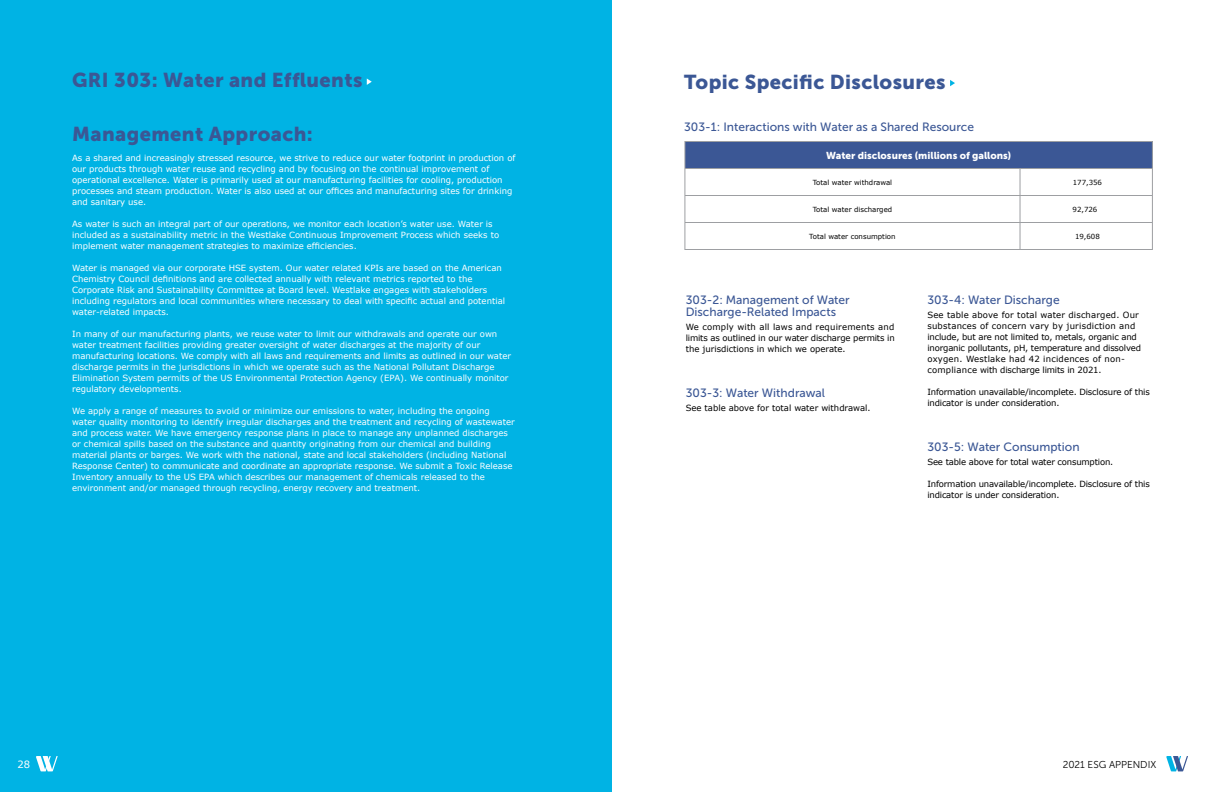
<style>
.page{position:relative;width:1224px;height:792px;background:#fff}
.page>*{position:absolute;margin:0;border:0;box-sizing:border-box;transform-origin:0 0}
.t1{font:20px "Museo Sans 900";letter-spacing:.02em;color:#3b5795}
.t2{font:12px/12px "Museo Sans 500";color:#3b5795}
.t3{font:10px "Museo Sans 900";color:#fff}
.t4{font:10px "Museo Sans 300";color:#000}
.t5{font:10px "Verdana";color:#fff}
.t6{font:8.5px/11px "Verdana";color:#fff}
.t7{font:8.5px/11px "Verdana";letter-spacing:-.02em;color:#000}
.t8{font:8.5px/11px "Verdana";letter-spacing:.015em;color:#000}
.t9{font:8.5px "Verdana";color:#000}
.t10{font:7px "Verdana";color:#000}
</style>
<div class="page">
<svg style="left:1166px;top:756px;width:22px;height:15px"></svg>
<div style="left:0;top:0;width:612px;height:792px;background:#00b3e4"></div>
<svg style="left:367px;top:79px;width:5px;height:6px"></svg>
<div style="left:685px;top:142px;width:467px;height:26px;background:#3b5795"></div>
<hr style="left:684px;top:141px;width:336px;height:1px;background:#9d9fa2">
<hr style="left:1020px;top:141px;width:133px;height:1px;background:#9d9fa2">
<hr style="left:684px;top:168px;width:336px;height:1px;background:#9d9fa2">
<hr style="left:1020px;top:168px;width:133px;height:1px;background:#9d9fa2">
<hr style="left:684px;top:195px;width:336px;height:1px;background:#9d9fa2">
<hr style="left:1020px;top:195px;width:133px;height:1px;background:#9d9fa2">
<hr style="left:684px;top:222px;width:336px;height:1px;background:#9d9fa2">
<svg style="left:684px;top:142px;width:1px;height:107px"></svg>
<hr style="left:1020px;top:222px;width:133px;height:1px;background:#9d9fa2">
<svg style="left:1020px;top:169px;width:1px;height:80px"></svg>
<svg style="left:1152px;top:142px;width:1px;height:107px"></svg>
<hr style="left:684px;top:249px;width:336px;height:1px;background:#9d9fa2">
<hr style="left:1020px;top:249px;width:133px;height:1px;background:#9d9fa2">
<svg style="left:950px;top:80px;width:5px;height:6px"></svg>
<svg style="left:36px;top:756px;width:22px;height:15px"></svg>
<h1 class="t1" style="left:72px;top:69px;width:292px">GRI 303: Water and Effluents</h1>
<h1 class="t1" style="left:72px;top:123px;width:242px">Management Approach:</h1>
<p class="t6" style="left:72px;top:153px;width:445px">As a shared and increasingly stressed resource, we strive to reduce our water footprint in production of our products through water reuse and recycling and by focusing on the continual improvement of operational excellence. Water is primarily used at our manufacturing facilities for cooling, production processes and steam production. Water is also used at our offices and manufacturing sites for drinking and sanitary use.</p>
<p class="t6" style="left:72px;top:219px;width:429px">As water is such an integral part of our operations, we monitor each location’s water use. Water is included as a sustainability metric in the Westlake Continuous Improvement Process which seeks to implement water management strategies to maximize efficiencies.</p>
<p class="t6" style="left:72px;top:263px;width:435px">Water is managed via our corporate HSE system. Our water related KPIs are based on the American Chemistry Council definitions and are collected annually with relevant metrics reported to the Corporate Risk and Sustainability Committee at Board level. Westlake engages with stakeholders including regulators and local communities where necessary to deal with specific actual and potential water-related impacts.</p>
<p class="t6" style="left:72px;top:329px;width:440px">In many of our manufacturing plants, we reuse water to limit our withdrawals and operate our own water treatment facilities providing greater oversight of water discharges at the majority of our manufacturing locations. We comply with all laws and requirements and limits as outlined in our water discharge permits in the jurisdictions in which we operate such as the National Pollutant Discharge Elimination System permits of the US Environmental Protection Agency (EPA). We continually monitor regulatory developments.</p>
<p class="t6" style="left:72px;top:406px;width:444px">We apply a range of measures to avoid or minimize our emissions to water, including the ongoing water quality monitoring to identify irregular discharges and the treatment and recycling of wastewater and process water. We have emergency response plans in place to manage any unplanned discharges or chemical spills based on the substance and quantity originating from our chemical and building material plants or barges. We work with the national, state and local stakeholders (including National Response Center) to communicate and coordinate an appropriate response. We submit a Toxic Release Inventory annually to the US EPA which describes our management of chemicals released to the environment and/or managed through recycling, energy recovery and treatment.</p>
<p class="t5" style="left:18px;top:758px;width:14px">28</p>
<h1 class="t1" style="left:684px;top:70px;width:263px">Topic Specific Disclosures</h1>
<h2 class="t2" style="left:684px;top:121px;width:292px">303-1: Interactions with Water as a Shared Resource</h2>
<p class="t3" style="left:826px;top:150px;width:187px">Water disclosures (millions of gallons)</p>
<p class="t10" style="left:813px;top:178px;width:81px">Total water withdrawal</p>
<p class="t10" style="left:1073px;top:178px;width:31px">177,356</p>
<p class="t10" style="left:813px;top:205px;width:81px">Total water discharged</p>
<p class="t10" style="left:1073px;top:204px;width:26px">92,726</p>
<p class="t10" style="left:809px;top:232px;width:88px">Total water consumption</p>
<p class="t10" style="left:1075px;top:232px;width:26px">19,608</p>
<h2 class="t2" style="left:686px;top:294px;width:166px">303-2: Management of Water<br>Discharge-Related Impacts</h2>
<p class="t7" style="left:686px;top:322px;width:211px;text-align:justify">We comply with all laws and requirements and limits as outlined in our water discharge permits in the jurisdictions in which we operate.</p>
<h2 class="t2" style="left:686px;top:387px;width:141px">303-3: Water Withdrawal</h2>
<p class="t9" style="left:686px;top:402px;width:186px">See table above for total water withdrawal.</p>
<h2 class="t2" style="left:927px;top:294px;width:134px">303-4: Water Discharge</h2>
<p class="t8" style="left:927px;top:310px;width:215px">See table above for total water discharged. Our substances of concern vary by jurisdiction and include, but are not limited to, metals, organic and inorganic pollutants, pH, temperature and dissolved oxygen. Westlake had 42 incidences of non&shy;compliance with discharge limits in 2021.</p>
<p class="t7" style="left:927px;top:387px;width:224px">Information unavailable/incomplete. Disclosure of this indicator is under consideration.</p>
<h2 class="t2" style="left:927px;top:441px;width:154px">303-5: Water Consumption</h2>
<p class="t7" style="left:927px;top:457px;width:188px">See table above for total water consumption.</p>
<p class="t7" style="left:927px;top:479px;width:224px">Information unavailable/incomplete. Disclosure of this indicator is under consideration.</p>
<p class="t4" style="left:1063px;top:759px;width:95px">2021 ESG APPENDIX</p>
</div>
